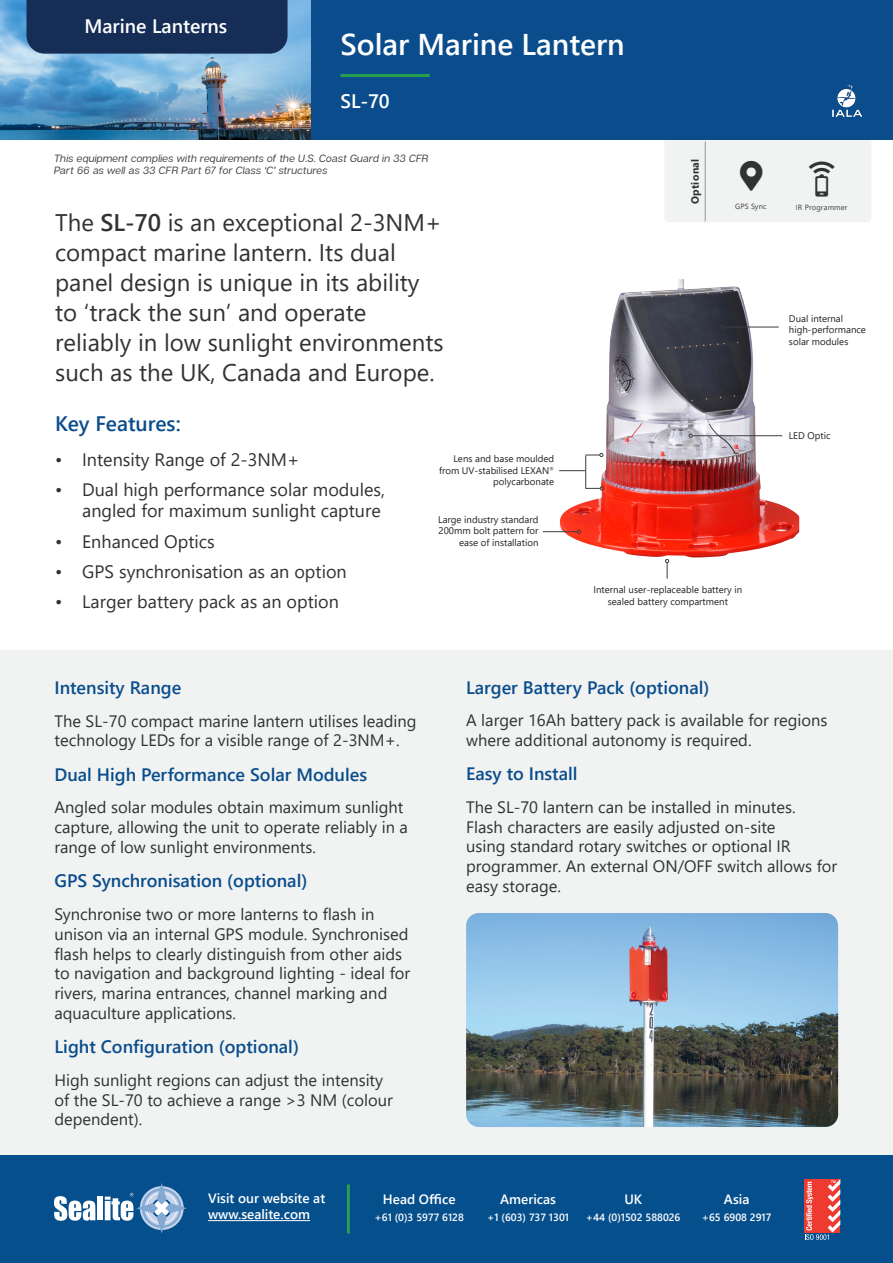
<style>
.page{position:relative;width:893px;height:1263px;background:#fff}
.page>*{position:absolute;margin:0;border:0;box-sizing:border-box;transform-origin:0 0}
.H1__White{font:600 30px "Segoe UI";color:#fff}
.Feature_Text__Dark{font:24px/30px "Segoe UI";color:#303233}
.H2__Blue{font:600 21px "Segoe UI";color:#0b4c8c}
.H3__White{font:600 19.5px "Segoe UI";color:#fff}
.t1{font:18px/21.6px "Segoe UI";color:#303233;text-align:right}
.Body__Black{font:600 18px "Segoe UI";color:#094d8c}
.Body__Black-2{font:16.5px/19.8px "Segoe UI";color:#303233}
.H3__White-2{font:600 13.5px/16.2px "Segoe UI";color:#fff}
.Body_Copy{font:italic 10.5px/12.6px "Articulat C Fv 2 Text";letter-spacing:.02em;color:#3e3e3f}
.t2{font:600 10.5px "Segoe UI";color:#fff}
.t3{font:700 10.5px "Segoe UI";letter-spacing:.04em;color:#303233}
.Caption_8_10{font:9.6px/11.6px "Segoe UI";color:#231f20;text-align:right}
.Body_Copy-2{font:7.5px "Segoe UI";letter-spacing:.02em;color:#3e3e3f}
.s1{font-weight:600}
</style>
<div class="page">
<img style="left:559px;top:279px;width:240px;height:279px">
<div style="left:0;top:650px;width:893px;height:606px;background:#f1f2f2"></div>
<div style="left:0;top:1155px;width:893px;height:108px;background:#064f8d"></div>
<hr style="left:208px;top:1220px;width:102px;height:1px;background:#fff">
<hr style="left:347px;top:1184px;width:3px;height:49px;background:#279f4e">
<svg style="left:54px;top:1196px;width:41px;height:25px"></svg>
<div style="left:97px;top:1196px;width:6px;height:24px;background:#fff"></div>
<svg style="left:105px;top:1183px;width:82px;height:50px"></svg>
<div style="left:804px;top:1179px;width:36px;height:53px;background:#ee3b32"></div>
<svg style="left:805px;top:1179px;width:35px;height:61px"></svg>
<div style="left:664px;top:124px;width:207px;height:98px;background:#f1f2f2;border-radius:4px"></div>
<hr style="left:705px;top:142px;width:1px;height:79px;background:#939598">
<svg style="left:665px;top:559px;width:4px;height:20px"></svg>
<hr style="left:724px;top:327px;width:55px;height:1px;background:#3e3e3f">
<svg style="left:721px;top:325px;width:4px;height:4px"></svg>
<hr style="left:543px;top:531px;width:35px;height:1px;background:#3e3e3f">
<svg style="left:577px;top:530px;width:4px;height:4px"></svg>
<hr style="left:692px;top:435px;width:90px;height:1px;background:#3e3e3f">
<svg style="left:689px;top:434px;width:4px;height:4px"></svg>
<svg style="left:585px;top:453px;width:18px;height:4px"></svg>
<img style="left:466px;top:913px;width:372px;height:214px">
<svg style="left:559px;top:470px;width:26px;height:1px"></svg>
<hr style="left:585px;top:455px;width:1px;height:34px;background:#3e3e3f">
<svg style="left:586px;top:486px;width:18px;height:4px"></svg>
<div style="left:0;top:0;width:893px;height:139px;background:#0b4c8c"></div>
<hr style="left:340px;top:74px;width:90px;height:3px;background:#279f4e">
<img style="left:0;top:0;width:311px;height:139px">
<div style="left:27px;top:0;width:261px;height:54px;background:#162d56"></div>
<img style="left:832px;top:85px;width:30px;height:32px">
<p class="H3__White" style="left:84px;top:7px;width:144px">Marine Lanterns</p>
<p class="H1__White" style="left:340px;top:16px;width:286px">Solar Marine Lantern</p>
<p class="H3__White" style="left:340px;top:83px;width:51px">SL-70</p>
<p class="Body_Copy" style="left:54px;top:152px;width:376px">This equipment complies with requirements of the U.S. Coast Guard in 33 CFR<br>Part 66 as well as 33 CFR Part 67 for Class ‘C’ structures</p>
<p class="t3" style="left:685px;top:204px;width:47px;rotate:-90deg">Optional</p>
<p class="Body_Copy-2" style="left:735px;top:199px;width:33px">GPS Sync</p>
<p class="Feature_Text__Dark" style="left:55px;top:205px;width:390px">The <span class="s1">SL-70</span> is an exceptional 2-3NM+ compact marine lantern. Its dual panel design is unique in its ability to ‘track the sun’ and operate reliably in low sunlight environments such as the UK, Canada and Europe.</p>
<p class="H2__Blue" style="left:55px;top:404px;width:127px">Key Features:</p>
<p class="t1" style="left:55px;top:447px;width:246px">• Intensity Range of 2-3NM+</p>
<p class="t1" style="left:55px;top:477px;width:331px">• Dual high performance solar modules, angled for maximum sunlight capture</p>
<p class="t1" style="left:55px;top:529px;width:161px">• Enhanced Optics</p>
<p class="t1" style="left:55px;top:559px;width:293px">• GPS synchronisation as an option</p>
<p class="t1" style="left:55px;top:589px;width:285px">• Larger battery pack as an option</p>
<p class="Caption_8_10" style="left:439px;top:452px;width:117px">Lens and base moulded from UV-stabilised LEXAN<sup>® </sup>polycarbonate</p>
<p class="Caption_8_10" style="left:438px;top:513px;width:102px">Large industry standard<br>200mm bolt pattern for ease of installation</p>
<p class="Caption_8_10" style="left:594px;top:583px;width:150px;text-align:center">Internal user-replaceable battery in sealed battery compartment</p>
<p class="Body_Copy-2" style="left:796px;top:200px;width:53px">IR Programmer</p>
<p class="Caption_8_10" style="left:789px;top:312px;width:78px;text-align:left">Dual internal high-performance solar modules</p>
<p class="Caption_8_10" style="left:789px;top:429px;width:43px">LED Optic</p>
<p class="Body__Black" style="left:54px;top:671px;width:128px">Intensity Range</p>
<p class="Body__Black-2" style="left:54px;top:709px;width:364px">The SL-70 compact marine lantern utilises leading technology LEDs for a visible range of 2-3NM+.</p>
<p class="Body__Black" style="left:54px;top:757px;width:314px">Dual High Performance Solar Modules</p>
<p class="Body__Black-2" style="left:54px;top:796px;width:355px">Angled solar modules obtain maximum sunlight capture, allowing the unit to operate reliably in a range of low sunlight environments.</p>
<p class="Body__Black" style="left:54px;top:864px;width:254px">GPS Synchronisation (optional)</p>
<p class="Body__Black-2" style="left:54px;top:903px;width:357px">Synchronise two or more lanterns to flash in unison via an internal GPS module. Synchronised flash helps to clearly distinguish from other aids to navigation and background lighting - ideal for rivers, marina entrances, channel marking and aquaculture applications.</p>
<p class="Body__Black" style="left:54px;top:1030px;width:246px">Light Configuration (optional)</p>
<p class="Body__Black-2" style="left:54px;top:1068px;width:340px">High sunlight regions can adjust the intensity of the SL-70 to achieve a range &gt;3 NM (colour dependent).</p>
<p class="Body__Black" style="left:466px;top:670px;width:245px">Larger Battery Pack (optional)</p>
<p class="Body__Black-2" style="left:466px;top:709px;width:363px">A larger 16Ah battery pack is available for regions where additional autonomy is required.</p>
<p class="Body__Black" style="left:466px;top:757px;width:113px">Easy to Install</p>
<p class="Body__Black-2" style="left:466px;top:796px;width:373px">The SL-70 lantern can be installed in minutes.<br>Flash characters are easily adjusted on-site<br>using standard rotary switches or optional IR programmer. An external ON/OFF switch allows for easy storage.</p>
<p class="H3__White-2" style="left:208px;top:1189px;width:119px">Visit our website at www.sealite.com</p>
<p class="H3__White-2" style="left:383px;top:1190px;width:74px">Head Office</p>
<p class="t2" style="left:375px;top:1207px;width:91px">+61 (0)3 5977 6128</p>
<p class="H3__White-2" style="left:500px;top:1190px;width:57px">Americas</p>
<p class="t2" style="left:487px;top:1207px;width:83px">+1 (603) 737 1301</p>
<p class="H3__White-2" style="left:624px;top:1190px;width:19px">UK</p>
<p class="t2" style="left:586px;top:1207px;width:96px">+44 (0)1502 588026</p>
<p class="H3__White-2" style="left:724px;top:1190px;width:27px">Asia</p>
<p class="t2" style="left:702px;top:1207px;width:71px">+65 6908 2917</p>
</div>
